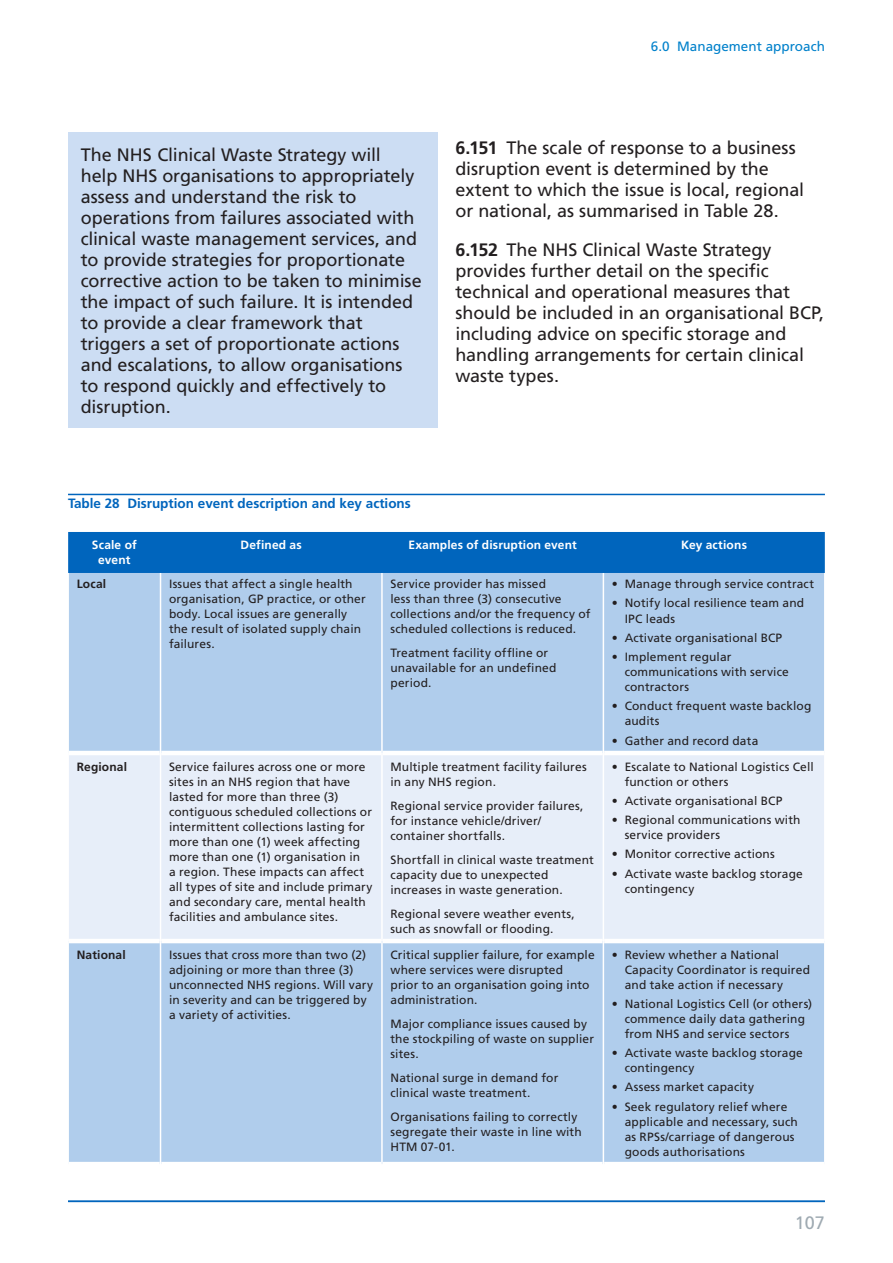
<style>
.page{position:relative;width:893px;height:1263px;background:#fff}
.page>*{position:absolute;margin:0;border:0;box-sizing:border-box;transform-origin:0 0}
.t1{font:18px/21px "Frutiger LT";letter-spacing:-.005em;color:#231f20}
.t2{font:18px "Frutiger LT";color:#9faab2}
.t3{font:700 13.5px "Frutiger LT";color:#0065bd}
.t4{font:13.5px "Frutiger LT";color:#0081cb}
.t5{font:12px/15px "Frutiger LT";letter-spacing:.01em;color:#231f20}
.t6{font:700 12px/15px "Frutiger LT";letter-spacing:.015em;color:#fff;text-align:center}
.t7{font:700 12px "Frutiger LT";letter-spacing:.01em;color:#231f20}
.s1{font-weight:700}
</style>
<div class="page">
<hr style="left:68px;top:1200px;width:757px;height:2px;background:#0065bd">
<div style="left:68px;top:132px;width:369px;height:295px;background:#ccddf3"></div>
<hr style="left:68px;top:494px;width:757px;height:1px;background:#0065bd">
<div style="left:68px;top:532px;width:757px;height:41px;background:#0065bd"></div>
<div style="left:69px;top:573px;width:755px;height:589px;background:#b0cdec"></div>
<div style="left:69px;top:755px;width:755px;height:184px;background:#e7eef9"></div>
<hr style="left:160px;top:573px;width:1px;height:180px;background:#fff">
<hr style="left:381px;top:573px;width:2px;height:180px;background:#fff">
<hr style="left:603px;top:573px;width:1px;height:180px;background:#fff">
<hr style="left:160px;top:753px;width:1px;height:188px;background:#fff">
<hr style="left:381px;top:753px;width:2px;height:188px;background:#fff">
<hr style="left:603px;top:753px;width:1px;height:188px;background:#fff">
<hr style="left:160px;top:941px;width:1px;height:225px;background:#fff">
<hr style="left:381px;top:941px;width:2px;height:225px;background:#fff">
<hr style="left:603px;top:941px;width:1px;height:225px;background:#fff">
<hr style="left:69px;top:751px;width:91px;height:4px;background:#fff">
<hr style="left:161px;top:751px;width:220px;height:4px;background:#fff">
<hr style="left:383px;top:751px;width:220px;height:4px;background:#fff">
<hr style="left:604px;top:751px;width:220px;height:4px;background:#fff">
<hr style="left:69px;top:939px;width:91px;height:4px;background:#fff">
<hr style="left:161px;top:939px;width:220px;height:4px;background:#fff">
<hr style="left:383px;top:939px;width:220px;height:4px;background:#fff">
<hr style="left:604px;top:939px;width:220px;height:4px;background:#fff">
<p class="t4" style="left:651px;top:38px;width:176px">6.0 Management approach</p>
<p class="t1" style="left:81px;top:145px;width:342px">The NHS Clinical Waste Strategy will help NHS organisations to appropriately assess and understand the risk to operations from failures associated with clinical waste management services, and to provide strategies for proportionate corrective action to be taken to minimise the impact of such failure. It is intended to provide a clear framework that triggers a set of proportionate actions and escalations, to allow organisations to respond quickly and effectively to disruption.</p>
<h1 class="t1" style="left:455px;top:137px;width:350px"><span class="s1">6.151</span> The scale of response to a business disruption event is determined by the extent to which the issue is local, regional or national, as summarised in Table 28.</h1>
<p class="t1" style="left:455px;top:239px;width:370px"><span class="s1">6.152</span> The NHS Clinical Waste Strategy provides further detail on the specific technical and operational measures that should be included in an organisational BCP, including advice on specific storage and handling arrangements for certain clinical waste types.</p>
<p class="t3" style="left:68px;top:495px;width:344px">Table 28 Disruption event description and key actions</p>
<p class="t6" style="left:92px;top:538px;width:46px">Scale of event</p>
<p class="t6" style="left:241px;top:538px;width:63px">Defined as</p>
<p class="t6" style="left:408px;top:538px;width:170px">Examples of disruption event</p>
<p class="t6" style="left:681px;top:538px;width:67px">Key actions</p>
<p class="t7" style="left:77px;top:577px;width:31px">Local</p>
<p class="t5" style="left:169px;top:577px;width:198px">Issues that affect a single health organisation, GP practice, or other body. Local issues are generally the result of isolated supply chain failures.</p>
<p class="t5" style="left:390px;top:577px;width:201px">Service provider has missed<br>less than three (3) consecutive collections and/or the frequency of scheduled collections is reduced.</p>
<p class="t5" style="left:390px;top:646px;width:167px">Treatment facility offline or unavailable for an undefined period.</p>
<p class="t5" style="left:612px;top:577px;width:204px">• Manage through service contract</p>
<p class="t5" style="left:625px;top:596px;width:181px;text-indent:-13px">• Notify local resilience team and<br>IPC leads</p>
<p class="t5" style="left:612px;top:630px;width:172px">• Activate organisational BCP</p>
<p class="t5" style="left:625px;top:649px;width:166px;text-indent:-13px">• Implement regular communications with service contractors</p>
<p class="t5" style="left:625px;top:699px;width:188px;text-indent:-13px">• Conduct frequent waste backlog audits</p>
<p class="t5" style="left:612px;top:733px;width:148px">• Gather and record data</p>
<p class="t7" style="left:77px;top:759px;width:52px">Regional</p>
<p class="t5" style="left:169px;top:759px;width:205px">Service failures across one or more sites in an NHS region that have lasted for more than three (3) contiguous scheduled collections or intermittent collections lasting for more than one (1) week affecting more than one (1) organisation in<br>a region. These impacts can affect all types of site and include primary and secondary care, mental health facilities and ambulance sites.</p>
<p class="t5" style="left:390px;top:759px;width:198px">Multiple treatment facility failures in any NHS region.</p>
<p class="t5" style="left:390px;top:798px;width:194px">Regional service provider failures, for instance vehicle/driver/ container shortfalls.</p>
<p class="t5" style="left:390px;top:852px;width:205px">Shortfall in clinical waste treatment capacity due to unexpected increases in waste generation.</p>
<p class="t5" style="left:390px;top:906px;width:186px">Regional severe weather events, such as snowfall or flooding.</p>
<p class="t7" style="left:77px;top:947px;width:51px">National</p>
<p class="t5" style="left:169px;top:947px;width:205px">Issues that cross more than two (2) adjoining or more than three (3) unconnected NHS regions. Will vary in severity and can be triggered by a variety of activities.</p>
<p class="t5" style="left:390px;top:947px;width:206px">Critical supplier failure, for example where services were disrupted<br>prior to an organisation going into administration.</p>
<p class="t5" style="left:390px;top:1016px;width:205px">Major compliance issues caused by the stockpiling of waste on supplier sites.</p>
<p class="t5" style="left:390px;top:1070px;width:169px">National surge in demand for clinical waste treatment.</p>
<p class="t5" style="left:390px;top:1109px;width:193px">Organisations failing to correctly segregate their waste in line with<br>HTM 07-01.</p>
<p class="t5" style="left:625px;top:759px;width:191px;text-indent:-13px">• Escalate to National Logistics Cell function or others</p>
<p class="t5" style="left:612px;top:793px;width:172px">• Activate organisational BCP</p>
<p class="t5" style="left:625px;top:812px;width:177px;text-indent:-13px">• Regional communications with service providers</p>
<p class="t5" style="left:612px;top:847px;width:164px">• Monitor corrective actions</p>
<p class="t5" style="left:625px;top:866px;width:180px;text-indent:-13px">• Activate waste backlog storage contingency</p>
<p class="t5" style="left:625px;top:947px;width:187px;text-indent:-13px">• Review whether a National<br>Capacity Coordinator is required and take action if necessary</p>
<p class="t5" style="left:625px;top:996px;width:189px;text-indent:-13px">• National Logistics Cell (or others) commence daily data gathering from NHS and service sectors</p>
<p class="t5" style="left:625px;top:1045px;width:180px;text-indent:-13px">• Activate waste backlog storage contingency</p>
<p class="t5" style="left:612px;top:1080px;width:144px">• Assess market capacity</p>
<p class="t5" style="left:625px;top:1099px;width:175px;text-indent:-13px">• Seek regulatory relief where applicable and necessary, such as RPSs/carriage of dangerous goods authorisations</p>
<h1 class="t2" style="left:795px;top:1212px;width:32px">107</h1>
</div>
